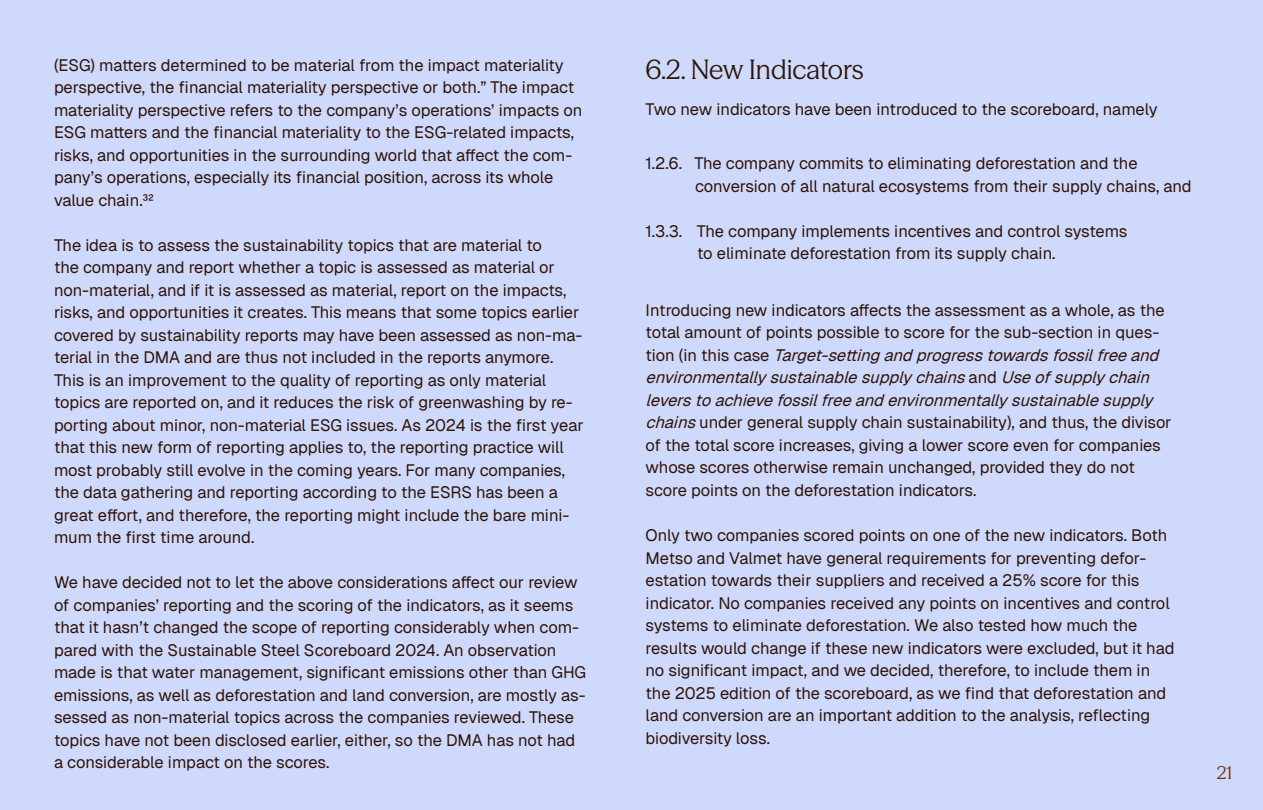
<style>
.page{position:relative;width:1263px;height:810px;background:#cfd9fc}
.page>*{position:absolute;margin:0;border:0;box-sizing:border-box;transform-origin:0 0}
.t1{font:26.85px "Season Mix";color:#2e130a}
.t2{font:18px "Season Mix";color:#6d3210}
.t3{font:16.5px/22.5px "Geist";letter-spacing:-.01em;color:#2e130a}
.s1{font-style:italic}
</style>
<div class="page">
<p class="t3" style="left:54px;top:54px;width:530px">(ESG) matters determined to be material from the impact materiality perspective, the financial materiality perspective or both.” The impact materiality perspective refers to the company’s operations’ impacts on ESG matters and the financial materiality to the ESG-related impacts, risks, and opportunities in the surrounding world that affect the com&shy;pany’s operations, especially its financial position, across its whole value chain.32</p>
<p class="t3" style="left:54px;top:234px;width:531px">The idea is to assess the sustainability topics that are material to<br>the company and report whether a topic is assessed as material or non-material, and if it is assessed as material, report on the impacts, risks, and opportunities it creates. This means that some topics earlier covered by sustainability reports may have been assessed as non-ma&shy;terial in the DMA and are thus not included in the reports anymore.<br>This is an improvement to the quality of reporting as only material topics are reported on, and it reduces the risk of greenwashing by re&shy;porting about minor, non-material ESG issues. As 2024 is the first year that this new form of reporting applies to, the reporting practice will most probably still evolve in the coming years. For many companies, the data gathering and reporting according to the ESRS has been a great effort, and therefore, the reporting might include the bare mini&shy;mum the first time around.</p>
<p class="t3" style="left:54px;top:571px;width:534px">We have decided not to let the above considerations affect our review of companies’ reporting and the scoring of the indicators, as it seems that it hasn’t changed the scope of reporting considerably when com&shy;pared with the Sustainable Steel Scoreboard 2024. An observation made is that water management, significant emissions other than GHG emissions, as well as deforestation and land conversion, are mostly as&shy;sessed as non-material topics across the companies reviewed. These topics have not been disclosed earlier, either, so the DMA has not had a considerable impact on the scores.</p>
<h1 class="t1" style="left:646px;top:50px;width:219px">6.2. New Indicators</h1>
<p class="t3" style="left:646px;top:98px;width:514px">Two new indicators have been introduced to the scoreboard, namely</p>
<p class="t3" style="left:695px;top:152px;width:498px;text-indent:-50px">1.2.6. The company commits to eliminating deforestation and the conversion of all natural ecosystems from their supply chains, and</p>
<p class="t3" style="left:697px;top:220px;width:432px;text-indent:-51px">1.3.3. The company implements incentives and control systems to eliminate deforestation from its supply chain.</p>
<p class="t3" style="left:646px;top:299px;width:527px">Introducing new indicators affects the assessment as a whole, as the total amount of points possible to score for the sub-section in ques-<br>t i o n ( i n t h i s c a s e <span class="s1">Target-setting and progresstowardsfossilfreeand environmentallysustainablesupplychains</span>a n d <span class="s1">Useofsupplychain leverstoachievefossilfreeand environmentallysustainablesupply chains</span>under general supply chain sustainability), and thus, the divisor of the total score increases, giving a lower score even for companies whose scores otherwise remain unchanged, provided they do not score points on the deforestation indicators.</p>
<p class="t3" style="left:646px;top:524px;width:530px">Only two companies scored points on one of the new indicators. Both Metso and Valmet have general requirements for preventing defor&shy;estation towards their suppliers and received a 25% score for this indicator. No companies received any points on incentives and control systems to eliminate deforestation. We also tested how much the results would change if these new indicators were excluded, but it had no significant impact, and we decided, therefore, to include them in the 2025 edition of the scoreboard, as we find that deforestation and land conversion are an important addition to the analysis, reflecting biodiversity loss.</p>
<p class="t2" style="left:1217px;top:759px;width:17px">21</p>
</div>
